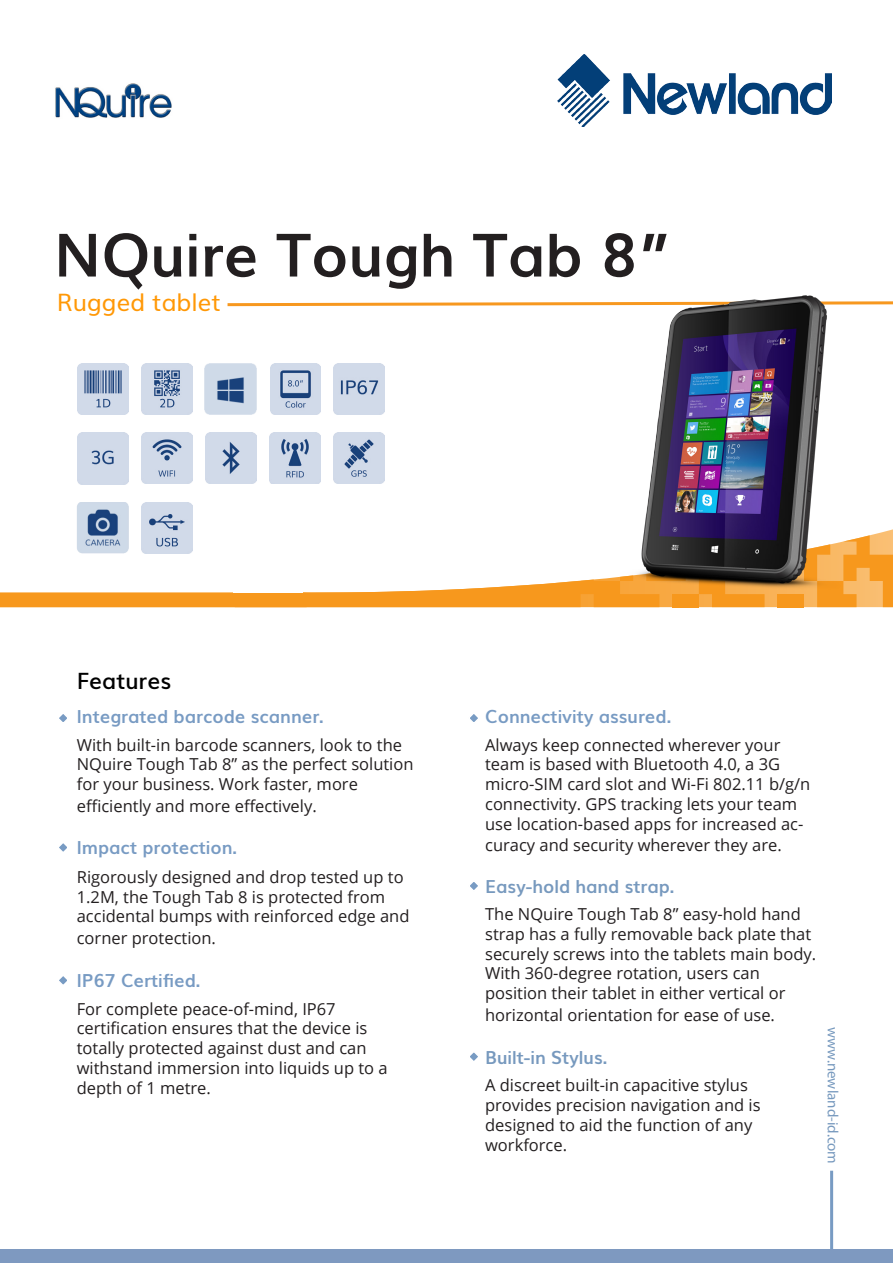
<style>
.page{position:relative;width:893px;height:1263px;background:#fff}
.page>*{position:absolute;margin:0;border:0;box-sizing:border-box;transform-origin:0 0}
.t1{font:700 60px "Muli";color:#231f20}
.t2{font:24px "Muli";color:#ff9806}
.t3{font:600 22.5px "Muli";color:#000}
.t4{font:700 18px "Muli";color:#789bc3}
.t5{font:700 18px "Muli";color:#7799be}
.t6{font:16.5px/19.8px "Open Sans";color:#231f20}
.t7{font:15px "Myriad Pro";color:#7799be}
</style>
<div class="page">
<img style="left:558px;top:54px;width:274px;height:72px">
<svg style="left:59px;top:714px;width:8px;height:8px"></svg>
<svg style="left:59px;top:843px;width:8px;height:9px"></svg>
<svg style="left:59px;top:976px;width:8px;height:9px"></svg>
<svg style="left:470px;top:714px;width:8px;height:8px"></svg>
<svg style="left:470px;top:882px;width:8px;height:8px"></svg>
<div style="left:673px;top:594px;width:26px;height:13px;background:#f7981d"></div>
<div style="left:778px;top:594px;width:26px;height:13px;background:#f7981d"></div>
<svg style="left:0;top:576px;width:673px;height:31px"></svg>
<svg style="left:699px;top:598px;width:79px;height:9px"></svg>
<svg style="left:804px;top:535px;width:89px;height:72px;background:#f8aa47"></svg>
<hr style="left:234px;top:589px;width:69px;height:3px;background:#fff">
<svg style="left:227px;top:301px;width:666px;height:6px"></svg>
<hr style="left:830px;top:1171px;width:3px;height:92px;background:#789bc3">
<img style="left:77px;top:363px;width:51px;height:51px">
<img style="left:141px;top:363px;width:51px;height:51px">
<img style="left:205px;top:363px;width:51px;height:51px">
<img style="left:270px;top:364px;width:50px;height:50px">
<img style="left:77px;top:433px;width:52px;height:51px">
<img style="left:141px;top:433px;width:51px;height:51px">
<img style="left:333px;top:363px;width:51px;height:52px">
<img style="left:205px;top:433px;width:51px;height:51px">
<img style="left:269px;top:433px;width:51px;height:51px">
<img style="left:333px;top:433px;width:51px;height:51px">
<img style="left:77px;top:502px;width:51px;height:51px">
<img style="left:141px;top:502px;width:51px;height:51px">
<svg style="left:470px;top:1052px;width:8px;height:9px"></svg>
<img style="left:620px;top:295px;width:222px;height:303px">
<img style="left:55px;top:83px;width:117px;height:35px">
<div style="left:0;top:1249px;width:893px;height:14px;background:#7e99c0"></div>
<p class="t1" style="left:54px;top:207px;width:616px">NQuire Tough Tab 8”</p>
<p class="t2" style="left:57px;top:283px;width:166px">Rugged tablet</p>
<p class="t3" style="left:77px;top:663px;width:96px">Features</p>
<p class="t4" style="left:77px;top:702px;width:249px">Integrated barcode scanner.</p>
<p class="t6" style="left:77px;top:734px;width:338px">With built-in barcode scanners, look to the<br>NQuire Tough Tab 8” as the perfect solution for your business. Work faster, more</p>
<p class="t6" style="left:77px;top:795px;width:241px">efficiently and more effectively.</p>
<p class="t4" style="left:77px;top:833px;width:162px">Impact protection.</p>
<p class="t6" style="left:77px;top:866px;width:334px">Rigorously designed and drop tested up to<br>1.2M, the Tough Tab 8 is protected from accidental bumps with reinforced edge and</p>
<p class="t6" style="left:77px;top:928px;width:141px">corner protection.</p>
<p class="t4" style="left:77px;top:966px;width:125px">IP67 Certified.</p>
<p class="t6" style="left:77px;top:998px;width:312px">For complete peace-of-mind, IP67 certification ensures that the device is totally protected against dust and can withstand immersion into liquids up to a depth of 1 metre.</p>
<p class="t4" style="left:485px;top:702px;width:188px">Connectivity assured.</p>
<p class="t6" style="left:485px;top:734px;width:327px">Always keep connected wherever your team is based with Bluetooth 4.0, a 3G micro-SIM card slot and Wi-Fi 802.11 b/g/n connectivity. GPS tracking lets your team use location-based apps for increased ac-</p>
<p class="t6" style="left:485px;top:835px;width:298px">curacy and security wherever they are.</p>
<p class="t5" style="left:485px;top:872px;width:191px">Easy-hold hand strap.</p>
<p class="t6" style="left:485px;top:904px;width:328px">The NQuire Tough Tab 8” easy-hold hand strap has a fully removable back plate that</p>
<p class="t6" style="left:485px;top:943px;width:333px">securely screws into the tablets main body.<br>With 360-degree rotation, users can</p>
<p class="t6" style="left:485px;top:982px;width:302px;line-height:21.6px">position their tablet in either vertical or horizontal orientation for ease of use.</p>
<p class="t5" style="left:485px;top:1043px;width:124px">Built-in Stylus.</p>
<p class="t6" style="left:485px;top:1075px;width:264px">A discreet built-in capacitive stylus</p>
<p class="t6" style="left:485px;top:1095px;width:277px">provides precision navigation and is designed to aid the function of any workforce.</p>
<p class="t7" style="left:842px;top:1027px;width:139px;rotate:90deg">www.newland-id.com</p>
</div>
